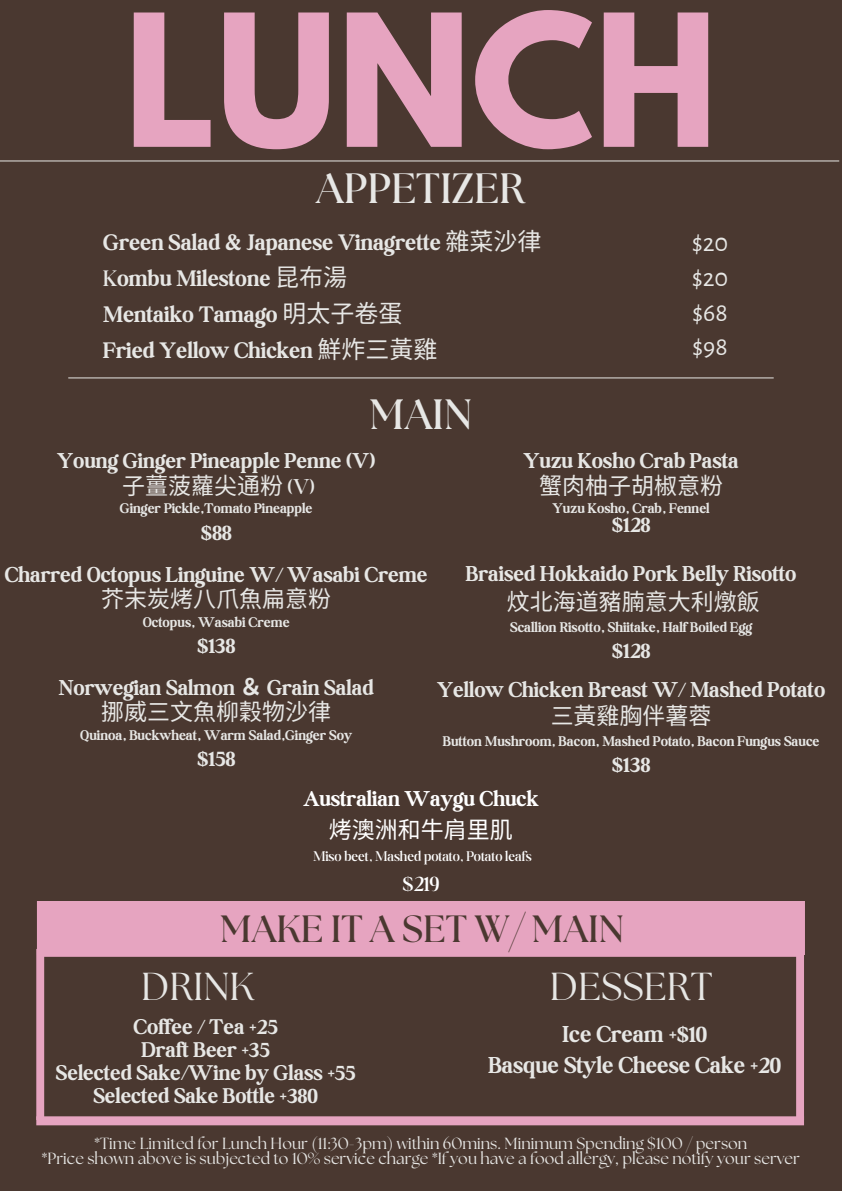
<style>
.page{position:relative;width:842px;height:1191px;background:#fff}
.page>*{position:absolute;margin:0;border:0;box-sizing:border-box;transform-origin:0 0}
.t1{font:700 162.7px "League Spartan";color:#e6a4c0}
.t2{font:700 42.3px "The Seasons";color:#e7e7e5}
.t3{font:38.9px "The Seasons";color:#e7e7e5}
.t4{font:700 37.9px "The Seasons";color:#4a3830}
.t5{font:26px/34.5px "Alegreya Sans";color:#e7e7e5;text-align:justify}
.t6{font:700 24.6px/31px "Boston Angel";color:#e7e7e5;text-align:center}
.t7{font:700 24px "Boston Angel";color:#e7e7e5}
.t8{font:700 23px "Boston Angel";color:#e7e7e5}
.t9{font:23px "Noto Sans CJ Ksc";color:#e7e7e5}
.t10{font:700 23px "Boston Angel";color:#fff}
.t11{font:23px "Noto Sans CJ Ksc";color:#fff}
.t12{font:300 23px "Boston Angel";color:#fff}
.t13{font:700 22.8px "Boston Angel";color:#e7e7e5}
.t14{font:16.1px "The Seasons";color:#e7e7e5}
.t15{font:700 15px "Boston Angel";color:#e7e7e5}
.t16{font:300 15px "Boston Angel";color:#fff}
.s1{font-family:"Noto Sans CJ Ksc";font-weight:400}
.s2{font-weight:300}
.s3{font-family:"Boston Angel";font-weight:300}
.s4{font-family:"Noto Sans CJ Ksc"}
</style>
<div class="page">
<div style="left:0;top:0;width:842px;height:1190px;background:#4a3830"></div>
<hr style="left:69px;top:377px;width:704px;height:1px;background:#e7e7e5">
<hr style="left:0;top:160px;width:839px;height:1px;background:#e7e7e5">
<svg style="left:36px;top:948px;width:768px;height:168px"></svg>
<div style="left:37px;top:901px;width:767px;height:52px;background:#e6a4c0"></div>
<div style="left:36px;top:1116px;width:768px;height:9px;background:#e6a4c0"></div>
<h1 class="t1" style="left:124px;top:0;width:595px">LUNCH</h1>
<p class="t2" style="left:317px;top:169px;width:210px">APPETIZER</p>
<p class="t7" style="left:103px;top:228px;width:440px">Green Salad &amp; Japanese Vinagrette <span class="s1">雜菜沙律</span></p>
<p class="t7" style="left:103px;top:264px;width:245px"><span class="s2">K</span>ombu Milestone <span class="s1">昆布湯</span></p>
<p class="t7" style="left:103px;top:300px;width:301px">Mentaiko Tamago <span class="s1">明太子卷蛋</span></p>
<p class="t7" style="left:103px;top:336px;width:336px">Fried Yellow Chicken <span class="s1">鮮炸三黃雞</span></p>
<p class="t2" style="left:370px;top:395px;width:104px">MAIN</p>
<p class="t5" style="left:692px;top:226px;width:38px">$20 $20 $68 $98</p>
<h2 class="t8" style="left:57px;top:447px;width:319px">Young Ginger Pineapple Penne (V)</h2>
<p class="t9" style="left:122px;top:467px;width:194px">子薑菠蘿尖通粉 <span class="s3">(V)</span></p>
<p class="t15" style="left:120px;top:499px;width:194px">Ginger Pickle,Tomato Pineapple</p>
<p class="t8" style="left:201px;top:518px;width:33px">$88</p>
<p class="t8" style="left:5px;top:560px;width:424px">Charred Octopus Linguine W/ Wasabi Creme</p>
<h5 class="t9" style="left:101px;top:580px;width:231px">芥末炭烤八爪魚扁意粉</h5>
<h2 class="t15" style="left:143px;top:612px;width:148px">Octopus, Wasabi Creme</h2>
<p class="t8" style="left:197px;top:631px;width:40px">$138</p>
<p class="t8" style="left:59px;top:673px;width:316px">Norwegian Salmon <span class="s4">＆</span> Grain Salad</p>
<p class="t9" style="left:101px;top:693px;width:231px">挪威三文魚柳穀物沙律</p>
<p class="t15" style="left:80px;top:726px;width:273px">Quinoa, Buckwheat, Warm Salad,Ginger Soy</p>
<p class="t8" style="left:197px;top:745px;width:40px">$158</p>
<p class="t8" style="left:523px;top:447px;width:217px">Yuzu Kosho Crab Pasta</p>
<p class="t9" style="left:539px;top:467px;width:185px">蟹肉柚子胡椒意粉</p>
<p class="t15" style="left:552px;top:499px;width:159px">Yuzu Kosho, Crab, Fennel</p>
<p class="t8" style="left:612px;top:511px;width:40px">$128</p>
<p class="t8" style="left:466px;top:559px;width:332px">Braised Hokkaido Pork Belly Risotto</p>
<p class="t9" style="left:507px;top:583px;width:254px">炆北海道豬腩意大利燉飯</p>
<p class="t15" style="left:510px;top:618px;width:244px">Scallion Risotto, Shiitake, Half Boiled Egg</p>
<p class="t8" style="left:612px;top:637px;width:40px">$128</p>
<p class="t8" style="left:437px;top:676px;width:390px">Yellow Chicken Breast W/ Mashed Potato</p>
<p class="t9" style="left:551px;top:697px;width:162px">三黃雞胸伴薯蓉</p>
<p class="t15" style="left:443px;top:732px;width:378px">Button Mushroom, Bacon, Mashed Potato, Bacon Fungus Sauce</p>
<p class="t8" style="left:612px;top:751px;width:40px">$138</p>
<p class="t10" style="left:303px;top:785px;width:237px">Australian Waygu Chuck</p>
<p class="t11" style="left:329px;top:811px;width:185px">烤澳洲和牛肩里肌</p>
<p class="t16" style="left:313px;top:847px;width:220px">Miso beet, Mashed potato, Potato leafs</p>
<p class="t12" style="left:402px;top:869px;width:39px">$219</p>
<h3 class="t4" style="left:220px;top:911px;width:405px">MAKE IT A SET W/ MAIN</h3>
<h3 class="t3" style="left:141px;top:968px;width:115px">DRINK</h3>
<p class="t13" style="left:134px;top:1012px;width:145px">Coffee / Tea +25</p>
<p class="t13" style="left:142px;top:1035px;width:130px">Draft Beer +35</p>
<p class="t13" style="left:56px;top:1058px;width:301px">Selected Sake/Wine by Glass +55</p>
<p class="t13" style="left:93px;top:1081px;width:226px">Selected Sake Bottle +380</p>
<h4 class="t3" style="left:550px;top:968px;width:164px">DESSERT</h4>
<p class="t6" style="left:488px;top:1018px;width:294px">Ice Cream +$10<br>Basque Style Cheese Cake +20</p>
<p class="t14" style="left:95px;top:1135px;width:654px">*Time Limited for Lunch Hour (11:30-3pm) within 60mins. Minimum Spending $100 / person</p>
<p class="t14" style="left:42px;top:1151px;width:760px">*Price shown above is subjected to 10% service charge *If you have a food allergy, please notify your server</p>
</div>
